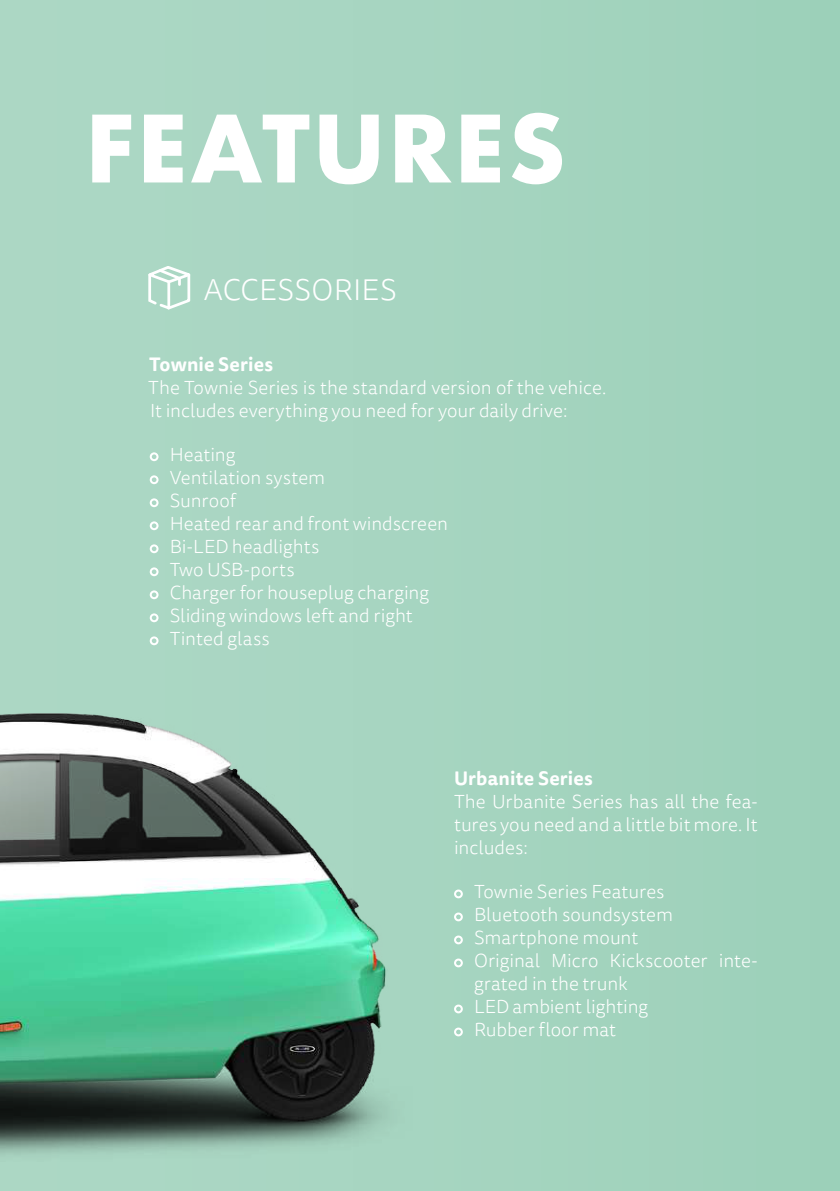
<style>
.page{position:relative;width:840px;height:1191px;background:#fff}
.page>*{position:absolute;margin:0;border:0;box-sizing:border-box;transform-origin:0 0}
.t1{font:700 90px "Futura";letter-spacing:.025em;color:#fff}
.t2{font:300 30px "Tisa Sans Pro";letter-spacing:.01em;color:#fff}
.t3{font:300 19px/23px "Tisa Sans Pro";color:#fff}
.t4{font:700 19px "Tisa Sans Pro";letter-spacing:.01em;color:#fff}
</style>
<div class="page">
<div style="left:0;top:0;width:839px;height:1191px;background:#a4d4bf"></div>
<div style="left:150px;top:452px;width:8px;height:9px;border:2px solid #fff;border-radius:50%"></div>
<div style="left:150px;top:475px;width:8px;height:9px;border:2px solid #fff;border-radius:50%"></div>
<div style="left:150px;top:498px;width:8px;height:9px;border:2px solid #fff;border-radius:50%"></div>
<div style="left:150px;top:521px;width:8px;height:9px;border:2px solid #fff;border-radius:50%"></div>
<div style="left:150px;top:544px;width:8px;height:9px;border:2px solid #fff;border-radius:50%"></div>
<div style="left:454px;top:889px;width:8px;height:9px;border:2px solid #fff;border-radius:50%"></div>
<div style="left:454px;top:912px;width:8px;height:9px;border:2px solid #fff;border-radius:50%"></div>
<div style="left:454px;top:935px;width:8px;height:9px;border:2px solid #fff;border-radius:50%"></div>
<div style="left:454px;top:958px;width:8px;height:9px;border:2px solid #fff;border-radius:50%"></div>
<div style="left:454px;top:1004px;width:8px;height:9px;border:2px solid #fff;border-radius:50%"></div>
<div style="left:454px;top:1027px;width:8px;height:9px;border:2px solid #fff;border-radius:50%"></div>
<svg style="left:148px;top:266px;width:43px;height:44px"></svg>
<img style="left:0;top:567px;width:386px;height:586px">
<h1 class="t1" style="left:85px;top:89px;width:482px">FEATURES</h1>
<h2 class="t2" style="left:204px;top:270px;width:194px">ACCESSORIES</h2>
<p class="t4" style="left:149px;top:350px;width:125px">Townie Series</p>
<p class="t3" style="left:148px;top:377px;width:459px">The Townie Series is the standard version of the vehice.<br>It includes everything you need for your daily drive:</p>
<p class="t3" style="left:170px;top:444px;width:280px">Heating<br>Ventilation system<br>Sunroof<br>Heated rear and front windscreen<br>Bi-LED headlights<br>Two USB-ports<br>Charger for houseplug charging<br>Sliding windows left and right<br>Tinted glass</p>
<p class="t4" style="left:454px;top:764px;width:140px">Urbanite Series</p>
<p class="t3" style="left:454px;top:791px;width:305px;text-align:justify">The Urbanite Series has all the fea&shy;tures you need and a little bit more. It includes:</p>
<p class="t3" style="left:474px;top:881px;width:285px">Townie Series Features<br>Bluetooth soundsystem<br>Smartphone mount<br>Original Micro Kickscooter inte&shy;grated in the trunk<br>LED ambient lighting<br>Rubber floor mat</p>
</div>
